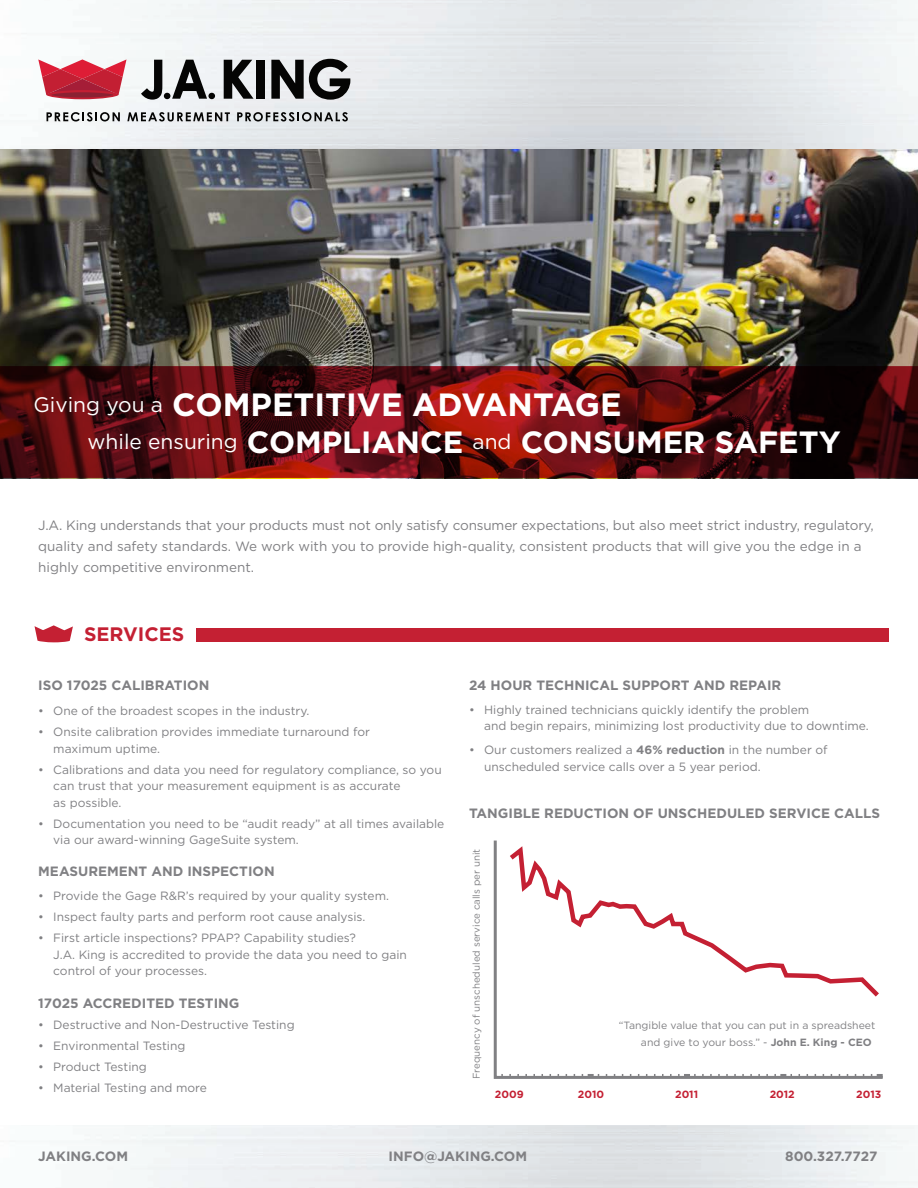
<style>
.page{position:relative;width:918px;height:1188px;background:#fff}
.page>*{position:absolute;margin:0;border:0;box-sizing:border-box;transform-origin:0 0}
.t1{font:700 32.1px "Gotham";color:#fff}
.t2{font:700 30.75px "Gotham";color:#fff}
.t3{font:700 19.5px "Gotham";color:#c42033}
.t4{font:13.5px/21px "Gotham";letter-spacing:-.01em;color:#808083}
.t5{font:700 13.5px "Gotham";color:#808083}
.t6{font:12px "Gotham";color:#808083}
.t7{font:10.5px "Gotham";color:#808083}
.t8{font:700 10.5px "Gotham";color:#c42033}
.t9{font:9.75px "Gotham";color:#808083}
.s1{font-weight:400;font-size:21px}
.s2{font-weight:700}
</style>
<div class="page">
<img style="left:0;top:148px;width:918px;height:218px">
<img style="left:22px;top:0;width:896px;height:148px">
<svg style="left:38px;top:59px;width:89px;height:36px"></svg>
<svg style="left:46px;top:90px;width:73px;height:9px"></svg>
<div style="left:51px;top:92px;width:62px;height:6px;background:#8b2132;border-radius:50%"></div>
<svg style="left:141px;top:60px;width:74px;height:40px"></svg>
<svg style="left:224px;top:60px;width:30px;height:39px"></svg>
<div style="left:256px;top:60px;width:8px;height:39px;background:#050504"></div>
<svg style="left:271px;top:59px;width:79px;height:41px;background:#6e6e6f"></svg>
<svg style="left:47px;top:112px;width:73px;height:10px"></svg>
<svg style="left:127px;top:112px;width:103px;height:10px"></svg>
<svg style="left:237px;top:112px;width:111px;height:10px"></svg>
<svg style="left:493px;top:840px;width:390px;height:239px"></svg>
<svg style="left:508px;top:845px;width:372px;height:153px"></svg>
<svg style="left:582px;top:1074px;width:17px;height:4px"></svg>
<svg style="left:678px;top:1074px;width:18px;height:4px"></svg>
<svg style="left:774px;top:1074px;width:18px;height:4px"></svg>
<svg style="left:871px;top:1074px;width:12px;height:4px"></svg>
<svg style="left:35px;top:625px;width:38px;height:17px"></svg>
<div style="left:196px;top:628px;width:692px;height:14px;background:#c42033"></div>
<svg style="left:0;top:366px;width:918px;height:113px;background:#550d0f"></svg>
<p class="t1" style="left:34px;top:386px;width:590px"><span class="s1">Giving you a</span> COMPETITIVE ADVANTAGE</p>
<p class="t2" style="left:88px;top:425px;width:755px"><span class="s1">while ensuring</span> COMPLIANCE <span class="s1">and</span> CONSUMER SAFETY</p>
<p class="t4" style="left:38px;top:515px;width:837px">J.A. King understands that your products must not only satisfy consumer expectations, but also meet strict industry, regulatory, quality and safety standards. We work with you to provide high-quality, consistent products that will give you the edge in a highly competitive environment.</p>
<p class="t3" style="left:84px;top:623px;width:102px">SERVICES</p>
<p class="t5" style="left:38px;top:677px;width:173px">ISO 17025 CALIBRATION</p>
<p class="t6" style="left:38px;top:703px;width:273px">• One of the broadest scopes in the industry.</p>
<p class="t6" style="left:38px;top:724px;width:333px">• Onsite calibration provides immediate turnaround for</p>
<p class="t6" style="left:53px;top:741px;width:108px">maximum uptime.</p>
<p class="t6" style="left:38px;top:762px;width:405px">• Calibrations and data you need for regulatory compliance, so you</p>
<p class="t6" style="left:53px;top:778px;width:349px">can trust that your measurement equipment is as accurate</p>
<p class="t6" style="left:53px;top:795px;width:70px">as possible.</p>
<p class="t6" style="left:38px;top:816px;width:408px">• Documentation you need to be “audit ready” at all times available</p>
<p class="t6" style="left:53px;top:832px;width:247px">via our award-winning GageSuite system.</p>
<p class="t5" style="left:38px;top:864px;width:238px">MEASUREMENT AND INSPECTION</p>
<p class="t6" style="left:38px;top:888px;width:352px">• Provide the Gage R&amp;R’s required by your quality system.</p>
<p class="t6" style="left:38px;top:909px;width:329px">• Inspect faulty parts and perform root cause analysis.</p>
<p class="t6" style="left:38px;top:930px;width:319px">• First article inspections? PPAP? Capability studies?</p>
<p class="t6" style="left:53px;top:947px;width:355px">J.A. King is accredited to provide the data you need to gain</p>
<p class="t6" style="left:53px;top:963px;width:155px">control of your processes.</p>
<p class="t5" style="left:38px;top:996px;width:203px">17025 ACCREDITED TESTING</p>
<p class="t6" style="left:38px;top:1017px;width:258px">• Destructive and Non-Destructive Testing</p>
<p class="t6" style="left:38px;top:1038px;width:149px">• Environmental Testing</p>
<p class="t6" style="left:38px;top:1059px;width:110px">• Product Testing</p>
<p class="t6" style="left:38px;top:1080px;width:170px">• Material Testing and more</p>
<p class="t5" style="left:469px;top:677px;width:314px">24 HOUR TECHNICAL SUPPORT AND REPAIR</p>
<p class="t6" style="left:469px;top:702px;width:342px">• Highly trained technicians quickly identify the problem</p>
<p class="t6" style="left:484px;top:718px;width:386px">and begin repairs, minimizing lost productivity due to downtime.</p>
<p class="t6" style="left:469px;top:742px;width:360px">• Our customers realized a <span class="s2">46% reduction</span> in the number of</p>
<p class="t6" style="left:484px;top:759px;width:278px">unscheduled service calls over a 5 year period.</p>
<p class="t5" style="left:469px;top:806px;width:412px">TANGIBLE REDUCTION OF UNSCHEDULED SERVICE CALLS</p>
<p class="t9" style="left:470px;top:1079px;width:232px;rotate:-90deg">Frequency of unscheduled service calls per unit</p>
<p class="t7" style="left:619px;top:1019px;width:258px">“Tangible value that you can put in a spreadsheet</p>
<p class="t7" style="left:641px;top:1035px;width:232px">and give to your boss.” - <span class="s2">John E. King - CEO</span></p>
<p class="t8" style="left:495px;top:1088px;width:30px">2009</p>
<p class="t8" style="left:578px;top:1088px;width:28px">2010</p>
<p class="t8" style="left:675px;top:1088px;width:25px">2011</p>
<p class="t8" style="left:770px;top:1088px;width:27px">2012</p>
<p class="t8" style="left:856px;top:1088px;width:27px">2013</p>
<p class="t5" style="left:38px;top:1148px;width:91px">JAKING.COM</p>
<p class="t5" style="left:389px;top:1148px;width:140px">INFO@JAKING.COM</p>
<p class="t5" style="left:785px;top:1148px;width:94px">800.327.7727</p>
</div>
